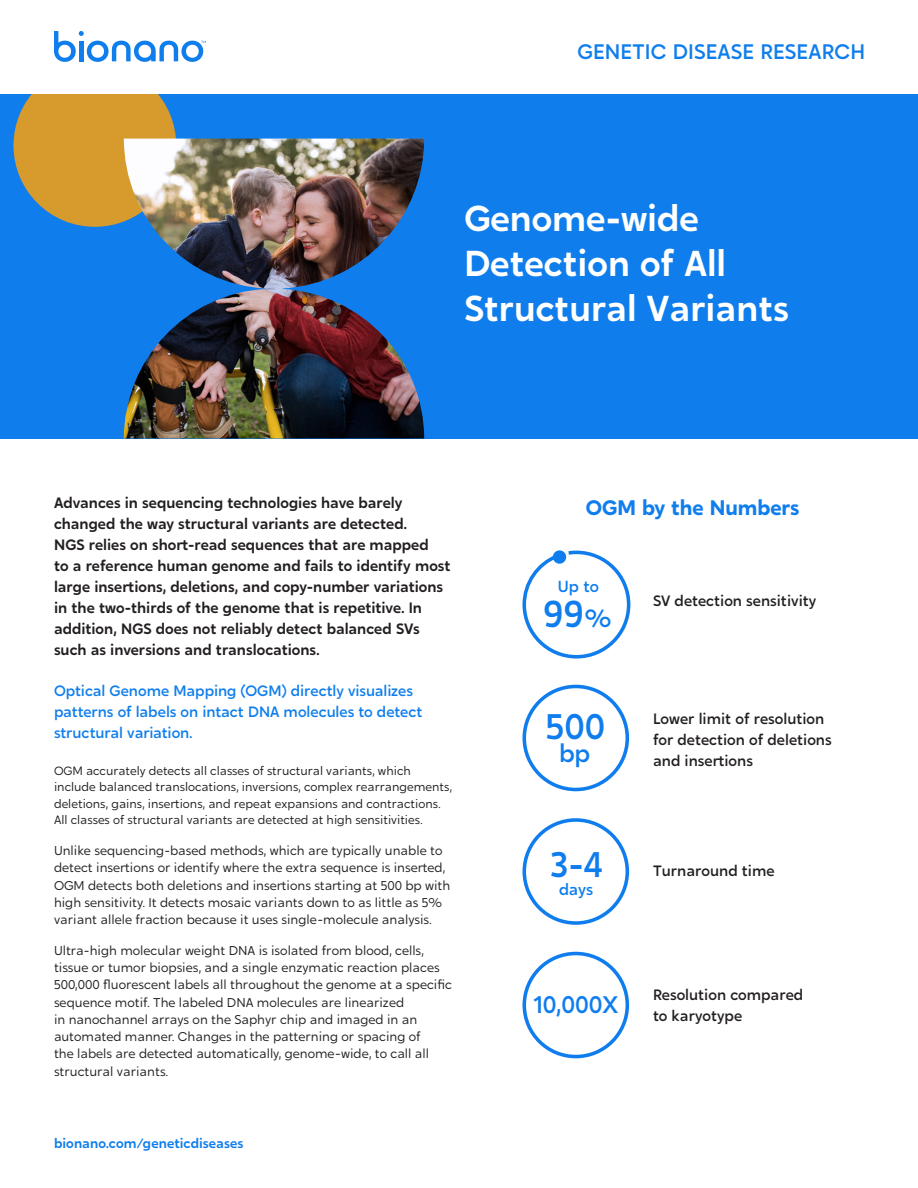
<style>
.page{position:relative;width:918px;height:1188px;background:#fff}
.page>*{position:absolute;margin:0;border:0;box-sizing:border-box;transform-origin:0 0}
.t1{font:500 37.35px "Ghino";color:#0f7ded}
.t2{font:600 36px/45px "Ghino";color:#fff}
.t3{font:500 35.55px "Ghino";color:#0f7ded}
.t4{font:500 24.9px "Ghino";color:#0f7ded}
.t5{font:500 24px "Ghino";color:#0f7ded}
.Eyebrow{font:500 21px "Ghino";letter-spacing:.01em;color:#0f7eec}
.t6{font:700 21px "Ghino";letter-spacing:-.005em;color:#0f7eec}
.t7{font:500 16.05px "Ghino";color:#0f7ded}
.Copy_Lead-in{font:600 15px/21px "Ghino";color:#231f20}
.Image_Reference{font:500 15px/21px "Ghino";color:#231f20}
.Copy_Lead-in-2{font:500 15px/21px "Ghino";letter-spacing:-.005em;color:#0f7eec}
.First_Page_-_URL{font:600 13.5px "Ghino";color:#0f7eec}
.Body_Text{font:300 12.75px/17.2px "Ghino";color:#231f20}
.Copy_Lead-in-3{font:300 12px/16.5px "Ghino";color:#231f20}
.s1{font-size:24.9px}
</style>
<div class="page">
<div style="left:0;top:94px;width:918px;height:345px;background:#0f7eec"></div>
<div style="left:13px;top:64px;width:163px;height:163px;background:#d79a2d;border-radius:50%"></div>
<div style="left:0;top:22px;width:918px;height:72px;background:#fff"></div>
<svg style="left:54px;top:31px;width:152px;height:31px"></svg>
<svg style="left:522px;top:550px;width:109px;height:109px"></svg>
<div style="left:553px;top:550px;width:13px;height:14px;background:#0f7ded;border-radius:50%"></div>
<svg style="left:523px;top:685px;width:106px;height:106px"></svg>
<svg style="left:523px;top:818px;width:106px;height:107px"></svg>
<svg style="left:523px;top:952px;width:106px;height:106px"></svg>
<img style="left:124px;top:139px;width:300px;height:300px">
<p class="Eyebrow" style="left:578px;top:38px;width:289px">GENETIC DISEASE RESEARCH</p>
<h1 class="t2" style="left:464px;top:196px;width:326px">Genome-wide<br>Detection of All<br>Structural Variants</h1>
<p class="Copy_Lead-in" style="left:54px;top:492px;width:398px">Advances in sequencing technologies have barely changed the way structural variants are detected.<br>NGS relies on short-read sequences that are mapped<br>to a reference human genome and fails to identify most large insertions, deletions, and copy-number variations in the two-thirds of the genome that is repetitive. In addition, NGS does not reliably detect balanced SVs such as inversions and translocations.</p>
<p class="Copy_Lead-in-2" style="left:54px;top:680px;width:370px">Optical Genome Mapping (OGM) directly visualizes patterns of labels on intact DNA molecules to detect structural variation.</p>
<p class="Copy_Lead-in-3" style="left:54px;top:762px;width:400px">OGM accurately detects all classes of structural variants, which include balanced translocations, inversions, complex rearrangements, deletions, gains, insertions, and repeat expansions and contractions.<br>All classes of structural variants are detected at high sensitivities.</p>
<p class="Body_Text" style="left:54px;top:842px;width:398px">Unlike sequencing-based methods, which are typically unable to detect insertions or identify where the extra sequence is inserted, OGM detects both deletions and insertions starting at 500 bp with high sensitivity. It detects mosaic variants down to as little as 5% variant allele fraction because it uses single-molecule analysis.</p>
<p class="Body_Text" style="left:54px;top:942px;width:400px">Ultra-high molecular weight DNA is isolated from blood, cells, tissue or tumor biopsies, and a single enzymatic reaction places 500,000 fluorescent labels all throughout the genome at a specific sequence motif. The labeled DNA molecules are linearized<br>in nanochannel arrays on the Saphyr chip and imaged in an automated manner. Changes in the patterning or spacing of<br>the labels are detected automatically, genome-wide, to call all structural variants.</p>
<p class="First_Page_-_URL" style="left:54px;top:1134px;width:191px">bionano.com/geneticdiseases</p>
<h2 class="t6" style="left:586px;top:494px;width:215px">OGM by the Numbers</h2>
<p class="t7" style="left:558px;top:576px;width:42px">Up to</p>
<h1 class="t1" style="left:544px;top:591px;width:69px">99<span class="s1">%</span></h1>
<h3 class="t3" style="left:546px;top:704px;width:61px">500</h3>
<h3 class="t4" style="left:559px;top:738px;width:33px">bp</h3>
<h3 class="t3" style="left:551px;top:842px;width:54px">3-4</h3>
<p class="t7" style="left:559px;top:880px;width:36px">days</p>
<p class="Image_Reference" style="left:653px;top:590px;width:165px">SV detection sensitivity</p>
<p class="Image_Reference" style="left:653px;top:708px;width:180px">Lower limit of resolution for detection of deletions and insertions</p>
<p class="Image_Reference" style="left:653px;top:860px;width:123px">Turnaround time</p>
<h3 class="t5" style="left:534px;top:990px;width:86px">10,000X</h3>
<p class="Image_Reference" style="left:653px;top:984px;width:152px">Resolution compared to karyotype</p>
</div>
